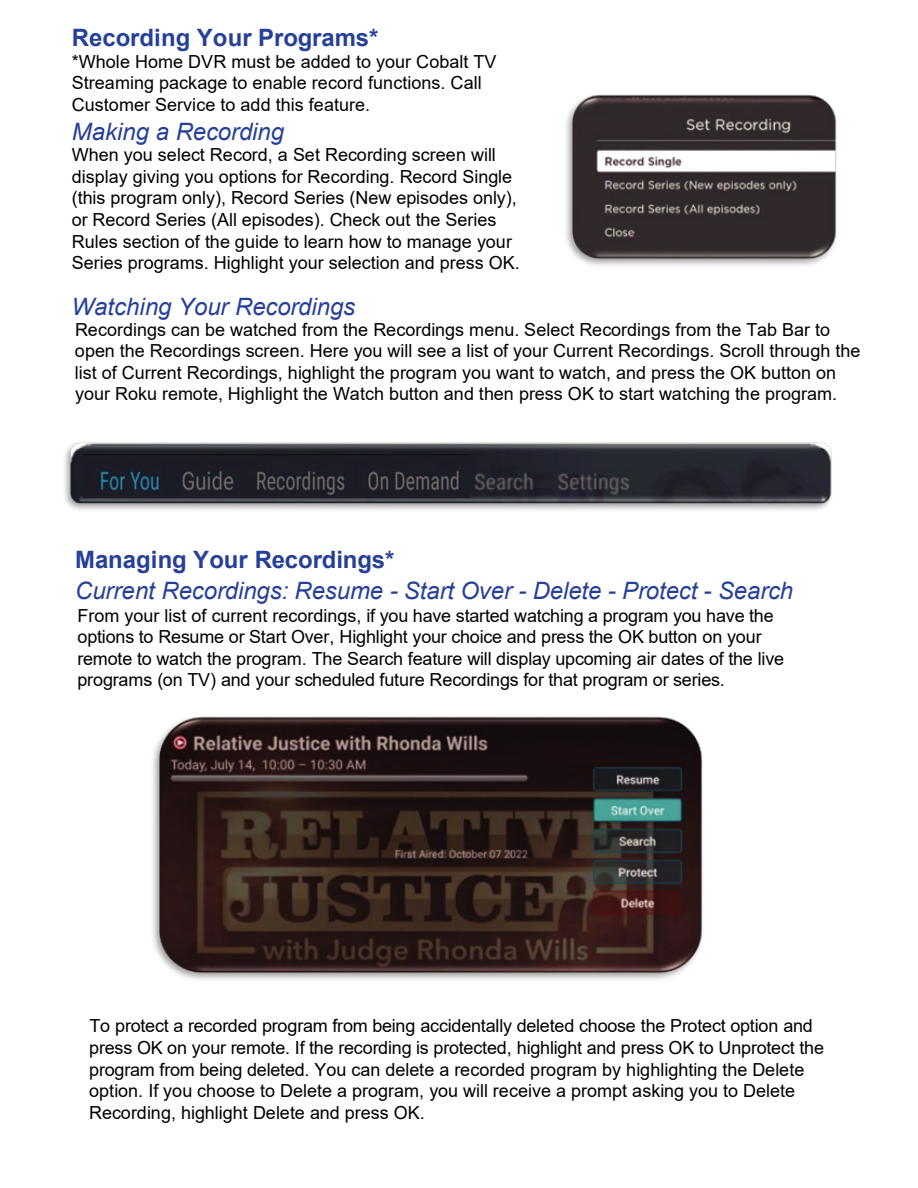
<style>
.page{position:relative;width:918px;height:1188px;background:#fff}
.page>*{position:absolute;margin:0;border:0;box-sizing:border-box;transform-origin:0 0}
.t1{font:italic 24px "Arial";letter-spacing:-.005em;color:#26409a}
.t2{font:700 24px "Arial";color:#26409a}
.t3{font:18px/21.6px "Arial";color:#000}
</style>
<div class="page">
<img style="left:153px;top:716px;width:550px;height:264px">
<img style="left:566px;top:94px;width:271px;height:172px">
<img style="left:64px;top:442px;width:768px;height:68px">
<img style="left:83px;top:455px;width:387px;height:43px">
<h1 class="t2" style="left:72px;top:21px;width:308px">Recording Your Programs*</h1>
<p class="t3" style="left:72px;top:50px;width:426px">*Whole Home DVR must be added to your Cobalt TV<br>Streaming package to enable record functions. Call<br>Customer Service to add this feature.</p>
<h1 class="t1" style="left:72px;top:116px;width:214px">Making a Recording</h1>
<p class="t3" style="left:72px;top:144px;width:450px">When you select Record, a Set Recording screen will display giving you options for Recording. Record Single (this program only), Record Series (New episodes only), or Record Series (All episodes). Check out the Series Rules section of the guide to learn how to manage your Series programs. Highlight your selection and press OK.</p>
<h1 class="t1" style="left:72px;top:291px;width:285px">Watching Your Recordings</h1>
<p class="t3" style="left:75px;top:318px;width:787px">Recordings can be watched from the Recordings menu. Select Recordings from the Tab Bar to open the Recordings screen. Here you will see a list of your Current Recordings. Scroll through the list of Current Recordings, highlight the program you want to watch, and press the OK button on your Roku remote, Highlight the Watch button and then press OK to start watching the program.</p>
<h1 class="t2" style="left:75px;top:542px;width:321px">Managing Your Recordings*</h1>
<h1 class="t1" style="left:75px;top:575px;width:720px">Current Recordings: Resume - Start Over - Delete - Protect - Search</h1>
<p class="t3" style="left:77px;top:604px;width:708px">From your list of current recordings, if you have started watching a program you have the options to Resume or Start Over, Highlight your choice and press the OK button on your remote to watch the program. The Search feature will display upcoming air dates of the live programs (on TV) and your scheduled future Recordings for that program or series.</p>
<p class="t3" style="left:89px;top:1015px;width:736px">To protect a recorded program from being accidentally deleted choose the Protect option and press OK on your remote. If the recording is protected, highlight and press OK to Unprotect the program from being deleted. You can delete a recorded program by highlighting the Delete option. If you choose to Delete a program, you will receive a prompt asking you to Delete Recording, highlight Delete and press OK.</p>
</div>
